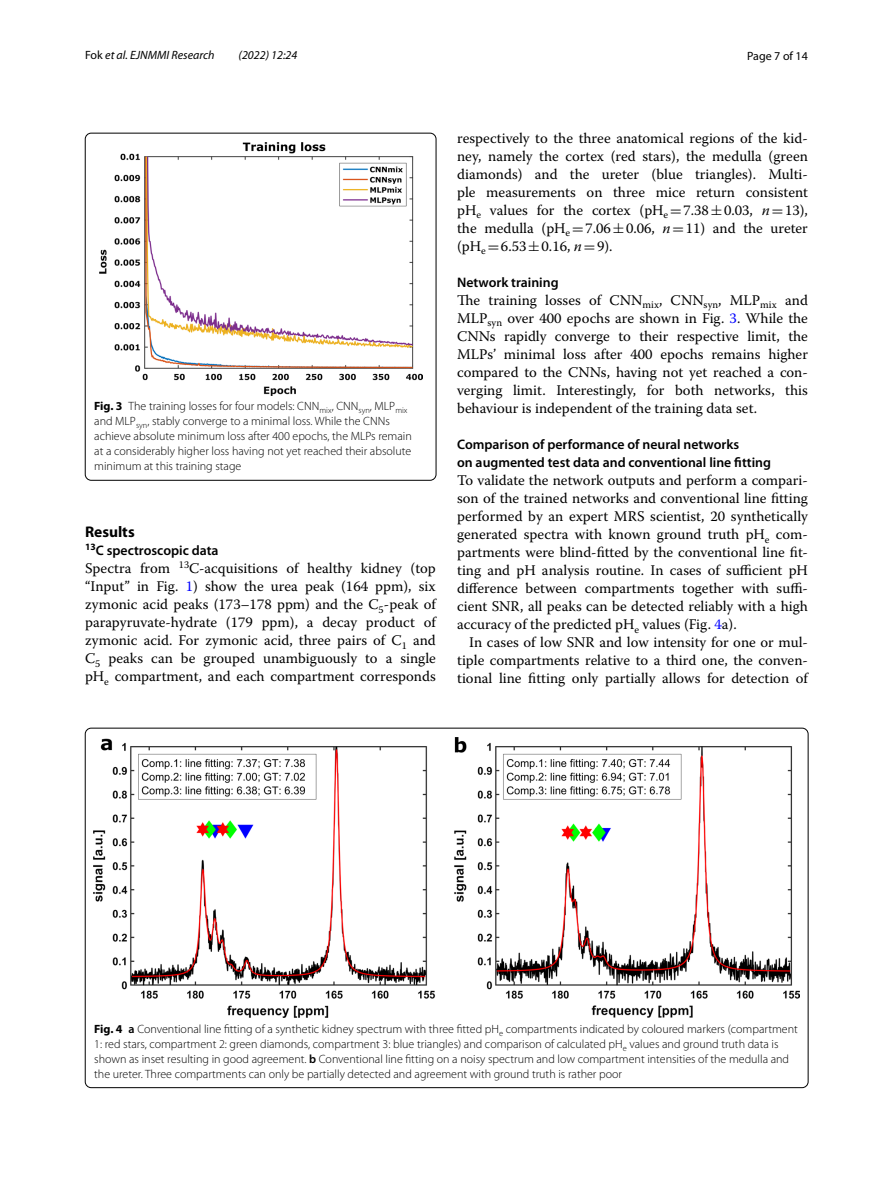
<style>
.page{position:relative;width:893px;height:1187px;background:#fff}
.page>*{position:absolute;margin:0;border:0;box-sizing:border-box;transform-origin:0 0}
.t1{font:700 15.45px "Myriad Pro";color:#000}
.t2{font:14.7px/18px "Warnock Pro";color:#000;text-align:justify}
.t3{font:600 13.8px/18px "Myriad Pro";color:#000}
.t4{font:300 12px/15px "Myriad Pro";color:#000}
.t5{font:italic 12px "Myriad Pro";color:#000}
.t6{font:12px "Myriad Pro";color:#000}
.s1{font-style:normal}
.s2{font-weight:700}
.s3{color:#00f}
.s4{font-family:"MTSY"}
.s5{font-style:italic}
.s6{font-weight:600}
</style>
<div class="page">
<img style="left:99px;top:142px;width:323px;height:253px">
<div style="left:85px;top:133px;width:351px;height:347px;border:1px solid #000;border-radius:6px"></div>
<img style="left:94px;top:737px;width:706px;height:280px">
<p class="t5" style="left:85px;top:48px;width:131px"><span class="s1">Fok</span> et al. EJNMMI Research</p>
<p class="t5" style="left:239px;top:48px;width:60px">(2022) 12:24</p>
<p class="t6" style="left:747px;top:48px;width:62px">Page 7 of 14</p>
<p class="t4" style="left:94px;top:399px;width:319px"><span class="s2">Fig. 3</span> The training losses for four models: CNN<sub>mix</sub>, CNN<sub>syn</sub>, MLP<sub>mix </sub>and MLP<sub>syn</sub>, stably converge to a minimal loss. While the CNNs achieve absolute minimum loss after 400 epochs, the MLPs remain at a considerably higher loss having not yet reached their absolute minimum at this training stage</p>
<p class="t1" style="left:85px;top:522px;width:51px">Results</p>
<p class="t3" style="left:85px;top:541px;width:135px"><sup>13</sup>C spectroscopic data</p>
<p class="t2" style="left:85px;top:559px;width:352px">Spectra from <sup>13</sup>C-acquisitions of healthy kidney (top “Input” in Fig. <span class="s3">1</span>) show the urea peak (164 ppm), six zymonic acid peaks (173–178 ppm) and the C<sub>5</sub>-peak of parapyruvate-hydrate (179 ppm), a decay product of zymonic acid. For zymonic acid, three pairs of C<sub>1</sub> and C<sub>5</sub> peaks can be grouped unambiguously to a single pH<sub>e</sub> compartment, and each compartment corresponds</p>
<p class="t2" style="left:457px;top:128px;width:352px">respectively to the three anatomical regions of the kid&shy;ney, namely the cortex (red stars), the medulla (green diamonds) and the ureter (blue triangles). Multi&shy;ple measurements on three mice return consistent pH<sub>e</sub> values for the cortex (pH<sub>e</sub> <span class="s4">=</span>7.38<span class="s4">±</span>0.03, <span class="s5">n</span><span class="s4">=</span>13), the medulla (pH<sub>e</sub> <span class="s4">=</span>7.06<span class="s4">±</span>0.06, <span class="s5">n</span><span class="s4">=</span>11) and the ureter (pH<sub>e</sub> <span class="s4">=</span>6.53<span class="s4">±</span>0.16, <span class="s5">n</span><span class="s4">=</span>9).</p>
<p class="t3" style="left:457px;top:273px;width:103px">Network training</p>
<p class="t2" style="left:457px;top:290px;width:352px">The training losses of CNN<sub>mix</sub>, CNN<sub>syn</sub>, MLP<sub>mix</sub> and MLP<sub>syn</sub> over 400 epochs are shown in Fig. <span class="s3">3</span>. While the CNNs rapidly converge to their respective limit, the MLPs’ minimal loss after 400 epochs remains higher compared to the CNNs, having not yet reached a con&shy;verging limit. Interestingly, for both networks, this behaviour is independent of the training data set.</p>
<p class="t3" style="left:457px;top:435px;width:315px">Comparison of performance of neural networks<br>on augmented test data and conventional line fitting</p>
<p class="t2" style="left:457px;top:470px;width:352px">To validate the network outputs and perform a compari&shy;son of the trained networks and conventional line fitting performed by an expert MRS scientist, 20 synthetically generated spectra with known ground truth pH<sub>e</sub> com&shy;partments were blind-fitted by the conventional line fit&shy;ting and pH analysis routine. In cases of sufficient pH difference between compartments together with suffi&shy;cient SNR, all peaks can be detected reliably with a high accuracy of the predicted pH<sub>e</sub> values (Fig. <span class="s3">4</span>a).</p>
<p class="t2" style="left:457px;top:632px;width:352px;text-indent:12px">In cases of low SNR and low intensity for one or mul&shy;tiple compartments relative to a third one, the conven&shy;tional line fitting only partially allows for detection of</p>
<p class="t4" style="left:94px;top:1021px;width:705px"><span class="s2">Fig. 4</span> <span class="s6">a</span> Conventional line fitting of a synthetic kidney spectrum with three fitted pH<sub>e</sub> compartments indicated by coloured markers (compartment 1: red stars, compartment 2: green diamonds, compartment 3: blue triangles) and comparison of calculated pH<sub>e</sub> values and ground truth data is shown as inset resulting in good agreement. <span class="s6">b</span> Conventional line fitting on a noisy spectrum and low compartment intensities of the medulla and the ureter. Three compartments can only be partially detected and agreement with ground truth is rather poor</p>
</div>
